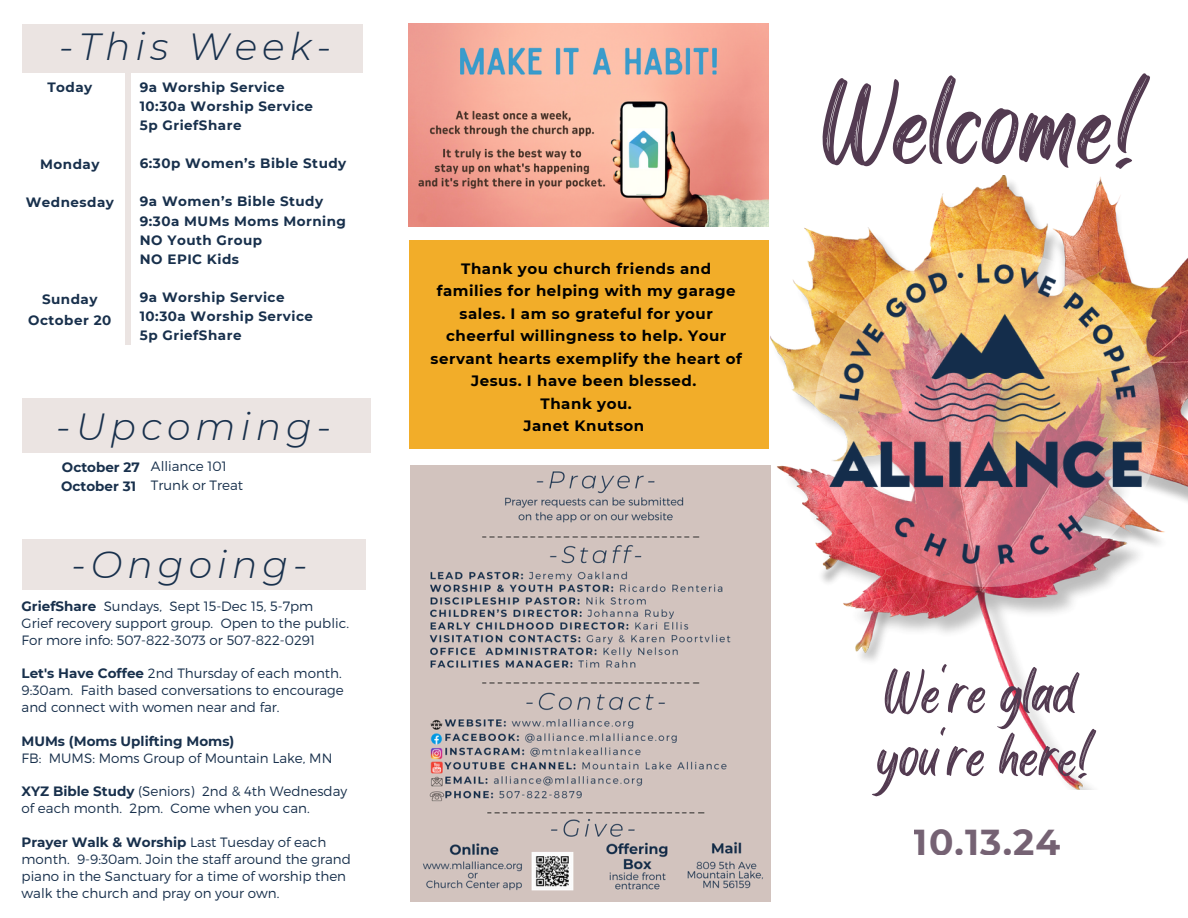
<style>
.page{position:relative;width:1188px;height:918px;background:#fff}
.page>*{position:absolute;margin:0;border:0;box-sizing:border-box;transform-origin:0 0}
.t1{font:106.5px "Black Bones";color:#533b51}
.t2{font:55.5px/63px "Black Bones";color:#533b51}
.t3{font:italic 300 37.8px "Montserrat";letter-spacing:.135em;color:#18304c}
.t4{font:700 36px "Montserrat";color:#533b51}
.t5{font:700 15px/22.5px "Montserrat";letter-spacing:.035em;color:#000;text-align:center}
.t6{font:300 13.5px/16.8px "Montserrat";color:#18304c}
.t7{font:700 13.5px "Montserrat";letter-spacing:.035em;color:#18304c}
.t8{font:700 13.5px/16.8px "Montserrat";color:#18304c}
.s1{font-weight:700}
.s2{font-weight:300}
</style>
<div class="page">
<div style="left:125px;top:73px;width:6px;height:271px;background:#ebe4e2"></div>
<div style="left:22px;top:24px;width:341px;height:49px;background:#ebe4e2"></div>
<div style="left:22px;top:539px;width:344px;height:50px;background:#ebe4e2"></div>
<img style="left:770px;top:176px;width:418px;height:613px">
<div style="left:22px;top:399px;width:348px;height:54px;background:#ebe4e2"></div>
<img style="left:824px;top:240px;width:327px;height:337px">
<img style="left:410px;top:465px;width:360px;height:437px">
<img style="left:409px;top:24px;width:360px;height:202px">
<div style="left:409px;top:240px;width:359px;height:208px;background:#f2ad29"></div>
<p class="t3" style="left:59px;top:24px;width:273px">-This Week-</p>
<h4 class="t7" style="left:47px;top:79px;width:46px">Today</h4>
<p class="t7" style="left:40px;top:155px;width:61px">Monday</p>
<p class="t7" style="left:26px;top:194px;width:90px">Wednesday</p>
<p class="t7" style="left:42px;top:290px;width:57px">Sunday</p>
<p class="t7" style="left:28px;top:312px;width:85px">October 20</p>
<p class="t7" style="left:140px;top:79px;width:146px">9a Worship Service</p>
<p class="t7" style="left:140px;top:98px;width:175px">10:30a Worship Service</p>
<p class="t7" style="left:140px;top:117px;width:103px">5p GriefShare</p>
<p class="t7" style="left:140px;top:155px;width:208px">6:30p Women’s Bible Study</p>
<p class="t7" style="left:140px;top:193px;width:185px">9a Women’s Bible Study</p>
<p class="t7" style="left:140px;top:213px;width:208px">9:30a MUMs Moms Morning</p>
<p class="t7" style="left:140px;top:232px;width:124px">NO Youth Group</p>
<p class="t7" style="left:140px;top:251px;width:101px">NO EPIC Kids</p>
<p class="t7" style="left:140px;top:289px;width:146px">9a Worship Service</p>
<p class="t7" style="left:140px;top:308px;width:175px">10:30a Worship Service</p>
<p class="t7" style="left:140px;top:327px;width:103px">5p GriefShare</p>
<p class="t3" style="left:56px;top:403px;width:277px">-Upcoming-</p>
<h6 class="t8" style="left:62px;top:459px;width:79px">October 27</h6>
<h6 class="t8" style="left:61px;top:478px;width:76px">October 31</h6>
<p class="t6" style="left:151px;top:457px;width:77px">Alliance 101</p>
<h4 class="t6" style="left:151px;top:476px;width:94px">Trunk or Treat</h4>
<h1 class="t3" style="left:71px;top:542px;width:238px">-Ongoing-</h1>
<h6 class="t6" style="left:22px;top:597px;width:329px"><span class="s1">GriefShare</span> Sundays, Sept 15-Dec 15, 5-7pm<br>Grief recovery support group. Open to the public.</h6>
<h6 class="t6" style="left:22px;top:631px;width:295px">For more info: 507-822-3073 or 507-822-0291</h6>
<h6 class="t6" style="left:22px;top:664px;width:324px"><span class="s1">Let's Have Coffee</span> 2nd Thursday of each month.<br>9:30am. Faith based conversations to encourage and connect with women near and far.</h6>
<h6 class="t8" style="left:22px;top:733px;width:214px">MUMs (Moms Uplifting Moms)<br><span class="s2">FB:</span></h6>
<h6 class="t6" style="left:49px;top:749px;width:285px">MUMS: Moms Group of Mountain Lake, MN</h6>
<h6 class="t8" style="left:22px;top:783px;width:175px">XYZ Bible Study <span class="s2">(Seniors)</span></h6>
<p class="t6" style="left:22px;top:783px;width:327px;text-indent:181px">2nd &amp; 4th Wednesday of each month. 2pm. Come when you can.</p>
<p class="t8" style="left:22px;top:834px;width:306px">Prayer Walk &amp; Worship <span class="s2">Last Tuesday of each</span></p>
<h5 class="t6" style="left:22px;top:850px;width:331px">month. 9-9:30am. Join the staff around the grand piano in the Sanctuary for a time of worship then walk the church and pray on your own.</h5>
<p class="t5" style="left:431px;top:257px;width:313px">Thank you church friends and families for helping with my garage sales. I am so grateful for your cheerful willingness to help. Your servant hearts exemplify the heart of<br>Jesus. I have been blessed.<br>Thank you.<br>Janet Knutson</p>
<p class="t1" style="left:822px;top:49px;width:332px">Welcome!</p>
<p class="t2" style="left:877px;top:662px;width:222px">We're glad you're here!</p>
<h3 class="t4" style="left:914px;top:820px;width:148px">10.13.24</h3>
</div>
